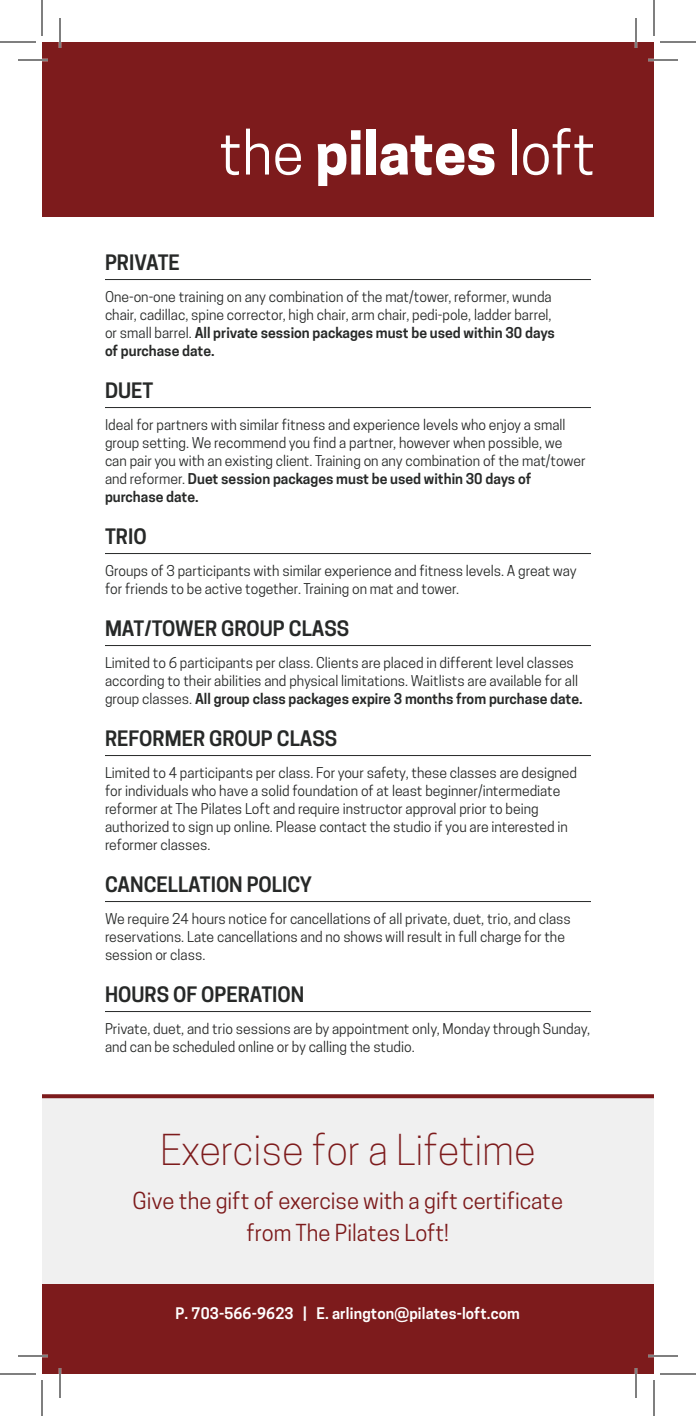
<style>
.page{position:relative;width:696px;height:1416px;background:#fff}
.page>*{position:absolute;margin:0;border:0;box-sizing:border-box;transform-origin:0 0}
.t1{font:300 40px "Cooper Hewitt";color:#7d1b1c}
.t2{font:22px/32px "Cooper Hewitt";color:#7d1b1c;text-align:center}
.titles_-_gray{font:600 20px "Cooper Hewitt";color:#272928}
.t3{font:600 15px "Cooper Hewitt";letter-spacing:.01em;color:#fff}
.t4{font:14px/18px "Cooper Hewitt";color:#272928}
.s1{font-weight:600}
</style>
<div class="page">
<div style="left:42px;top:1097px;width:612px;height:277px;background:#f0f0f0"></div>
<div style="left:42px;top:42px;width:612px;height:175px;background:#7d1b1c"></div>
<hr style="left:105px;top:279px;width:486px;height:1px;background:#272928">
<hr style="left:105px;top:407px;width:486px;height:1px;background:#272928">
<hr style="left:105px;top:553px;width:486px;height:1px;background:#272928">
<hr style="left:105px;top:645px;width:486px;height:1px;background:#272928">
<hr style="left:105px;top:755px;width:486px;height:1px;background:#272928">
<hr style="left:105px;top:901px;width:486px;height:1px;background:#272928">
<hr style="left:105px;top:1011px;width:486px;height:1px;background:#272928">
<svg style="left:221px;top:136px;width:19px;height:39px"></svg>
<svg style="left:246px;top:129px;width:23px;height:46px"></svg>
<svg style="left:275px;top:143px;width:26px;height:32px"></svg>
<svg style="left:318px;top:130px;width:43px;height:56px"></svg>
<div style="left:367px;top:129px;width:9px;height:46px;background:#fff"></div>
<svg style="left:380px;top:136px;width:115px;height:39px"></svg>
<hr style="left:512px;top:129px;width:4px;height:46px;background:#fff">
<svg style="left:523px;top:128px;width:70px;height:47px"></svg>
<svg style="left:42px;top:1094px;width:612px;height:4px;background:#842829"></svg>
<div style="left:42px;top:1284px;width:612px;height:90px;background:#7d1b1c"></div>
<hr style="left:18px;top:59px;width:30px;height:2px;background:#fff">
<hr style="left:648px;top:59px;width:30px;height:2px;background:#fff">
<hr style="left:18px;top:1355px;width:30px;height:2px;background:#fff">
<hr style="left:648px;top:1355px;width:30px;height:2px;background:#fff">
<hr style="left:59px;top:18px;width:2px;height:30px;background:#fff">
<hr style="left:59px;top:1368px;width:2px;height:30px;background:#fff">
<hr style="left:635px;top:18px;width:2px;height:30px;background:#fff">
<hr style="left:635px;top:1368px;width:2px;height:30px;background:#fff">
<hr style="left:18px;top:60px;width:30px;height:1px;background:#000">
<hr style="left:648px;top:60px;width:30px;height:1px;background:#000">
<hr style="left:18px;top:1356px;width:30px;height:1px;background:#000">
<hr style="left:648px;top:1356px;width:30px;height:1px;background:#000">
<hr style="left:60px;top:18px;width:1px;height:30px;background:#000">
<hr style="left:60px;top:1368px;width:1px;height:30px;background:#000">
<hr style="left:636px;top:18px;width:1px;height:30px;background:#000">
<hr style="left:636px;top:1368px;width:1px;height:30px;background:#000">
<hr style="left:0;top:42px;width:36px;height:1px;background:#000">
<hr style="left:660px;top:42px;width:36px;height:1px;background:#000">
<hr style="left:0;top:1374px;width:36px;height:1px;background:#000">
<hr style="left:660px;top:1374px;width:36px;height:1px;background:#000">
<hr style="left:42px;top:0;width:1px;height:36px;background:#000">
<hr style="left:42px;top:1380px;width:1px;height:36px;background:#000">
<hr style="left:654px;top:0;width:1px;height:36px;background:#000">
<hr style="left:654px;top:1380px;width:1px;height:36px;background:#000">
<p class="titles_-_gray" style="left:105px;top:251px;width:76px">PRIVATE</p>
<p class="t4" style="left:105px;top:288px;width:451px">One-on-one training on any combination of the mat/tower, reformer, wunda chair, cadillac, spine corrector, high chair, arm chair, pedi-pole, ladder barrel, or small barrel. <span class="s1">All private session packages must be used within 30 days of purchase date.</span></p>
<p class="titles_-_gray" style="left:105px;top:379px;width:50px">DUET</p>
<p class="t4" style="left:105px;top:416px;width:482px">Ideal for partners with similar fitness and experience levels who enjoy a small group setting. We recommend you find a partner, however when possible, we can pair you with an existing client. Training on any combination of the mat/tower and reformer. <span class="s1">Duet session packages must be used within 30 days of purchase date.</span></p>
<p class="titles_-_gray" style="left:105px;top:525px;width:43px">TRIO</p>
<p class="t4" style="left:105px;top:562px;width:473px">Groups of 3 participants with similar experience and fitness levels. A great way for friends to be active together. Training on mat and tower.</p>
<p class="titles_-_gray" style="left:105px;top:617px;width:246px">MAT/TOWER GROUP CLASS</p>
<p class="t4" style="left:105px;top:654px;width:479px">Limited to 6 participants per class. Clients are placed in different level classes according to their abilities and physical limitations. Waitlists are available for all group classes. <span class="s1">All group class packages expire 3 months from purchase date.</span></p>
<p class="titles_-_gray" style="left:105px;top:727px;width:234px">REFORMER GROUP CLASS</p>
<p class="t4" style="left:105px;top:764px;width:474px">Limited to 4 participants per class. For your safety, these classes are designed for individuals who have a solid foundation of at least beginner/intermediate reformer at The Pilates Loft and require instructor approval prior to being authorized to sign up online. Please contact the studio if you are interested in reformer classes.</p>
<p class="titles_-_gray" style="left:105px;top:873px;width:209px">CANCELLATION POLICY</p>
<p class="t4" style="left:105px;top:910px;width:467px">We require 24 hours notice for cancellations of all private, duet, trio, and class reservations. Late cancellations and no shows will result in full charge for the session or class.</p>
<p class="titles_-_gray" style="left:105px;top:983px;width:201px">HOURS OF OPERATION</p>
<p class="t4" style="left:105px;top:1020px;width:487px">Private, duet, and trio sessions are by appointment only, Monday through Sunday, and can be scheduled online or by calling the studio.</p>
<p class="t1" style="left:160px;top:1126px;width:377px">Exercise for a Lifetime</p>
<p class="t2" style="left:133px;top:1185px;width:432px">Give the gift of exercise with a gift certificate from The Pilates Loft!</p>
<p class="t3" style="left:175px;top:1304px;width:346px">P. 703-566-9623 | E. arlington@pilates-loft.com</p>
</div>
